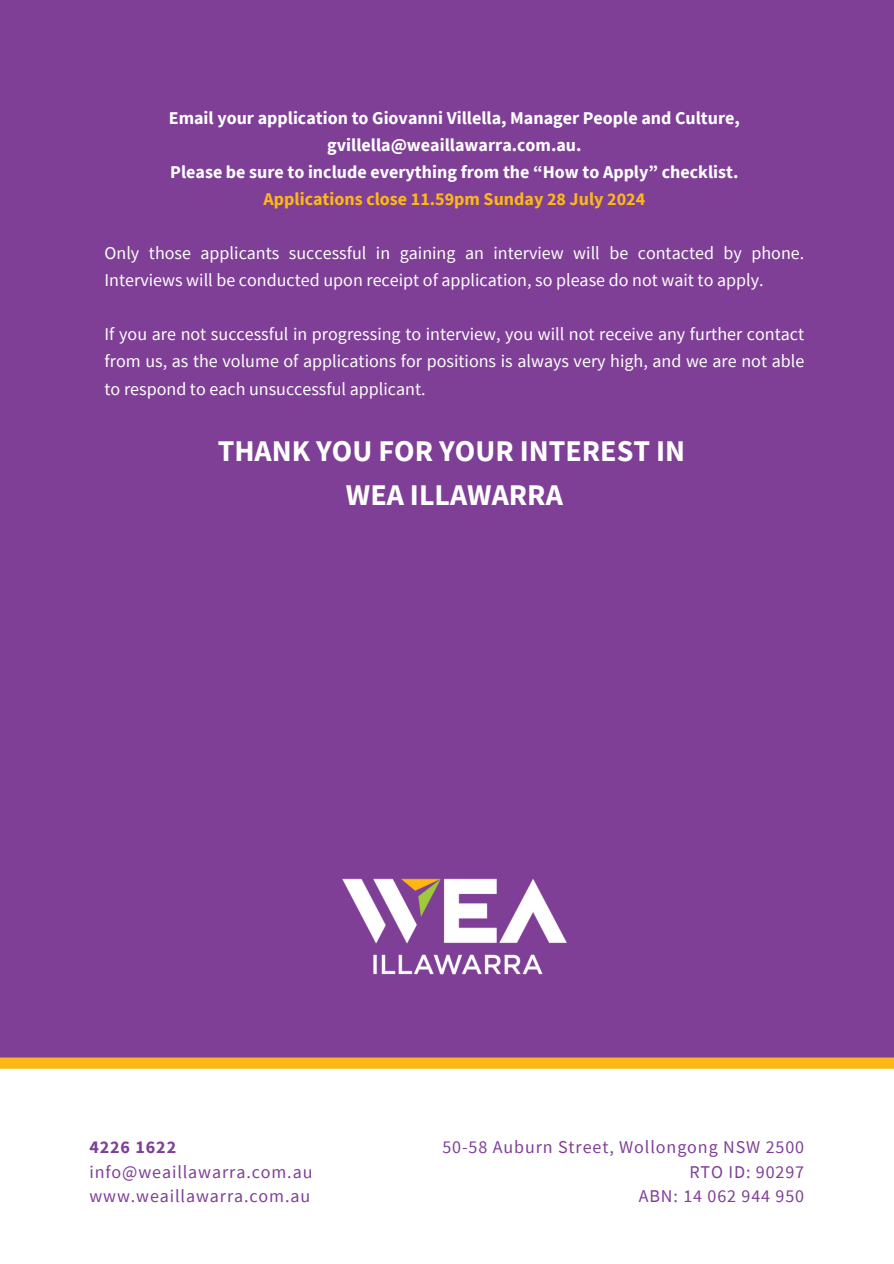
<style>
.page{position:relative;width:894px;height:1264px;background:#fff}
.page>*{position:absolute;margin:0;border:0;box-sizing:border-box;transform-origin:0 0}
.t1{font:700 30px/44px "Source Sans Pro";color:#fff;text-align:center}
.t2{font:18px/27px "Source Sans Pro";color:#fff}
.t3{font:700 18px/27px "Source Sans Pro";color:#fff;text-align:center}
.t4{font:18px "Source Sans Pro";letter-spacing:.05em;color:#7f3f96}
.t5{font:700 18px "Source Sans Pro";letter-spacing:.05em;color:#7f3f96}
.s1{color:#fdb815}
</style>
<div class="page">
<div style="left:0;top:0;width:893px;height:1263px;background:#7f3f96"></div>
<div style="left:0;top:1068px;width:893px;height:195px;background:#fff"></div>
<div style="left:0;top:1057px;width:893px;height:11px;background:#fdb815"></div>
<img style="left:342px;top:878px;width:225px;height:97px">
<p class="t3" style="left:169px;top:104px;width:572px">Email your application to Giovanni Villella, Manager People and Culture, gvillella@weaillawarra.com.au.<br>Please be sure to include everything from the “How to Apply” checklist.<br><span class="s1">Applications close 11.59pm Sunday 28 July 2024</span></p>
<p class="t2" style="left:104px;top:239px;width:701px">Only those applicants successful in gaining an interview will be contacted by phone.<br>Interviews will be conducted upon receipt of application, so please do not wait to apply.</p>
<p class="t2" style="left:104px;top:320px;width:701px;text-align:justify">If you are not successful in progressing to interview, you will not receive any further contact from us, as the volume of applications for positions is always very high, and we are not able to respond to each unsuccessful applicant.</p>
<p class="t1" style="left:218px;top:428px;width:469px">THANK YOU FOR YOUR INTEREST IN<br>WEA ILLAWARRA</p>
<p class="t5" style="left:89px;top:1135px;width:88px">4226 1622</p>
<p class="t4" style="left:89px;top:1159px;width:224px">info@weaillawarra.com.au</p>
<h1 class="t4" style="left:89px;top:1184px;width:222px">www.weaillawarra.com.au</h1>
<p class="t4" style="left:442px;top:1135px;width:363px">50-58 Auburn Street, Wollongong NSW 2500</p>
<p class="t4" style="left:689px;top:1159px;width:116px">RTO ID: 90297</p>
<p class="t4" style="left:638px;top:1184px;width:167px">ABN: 14 062 944 950</p>
</div>
